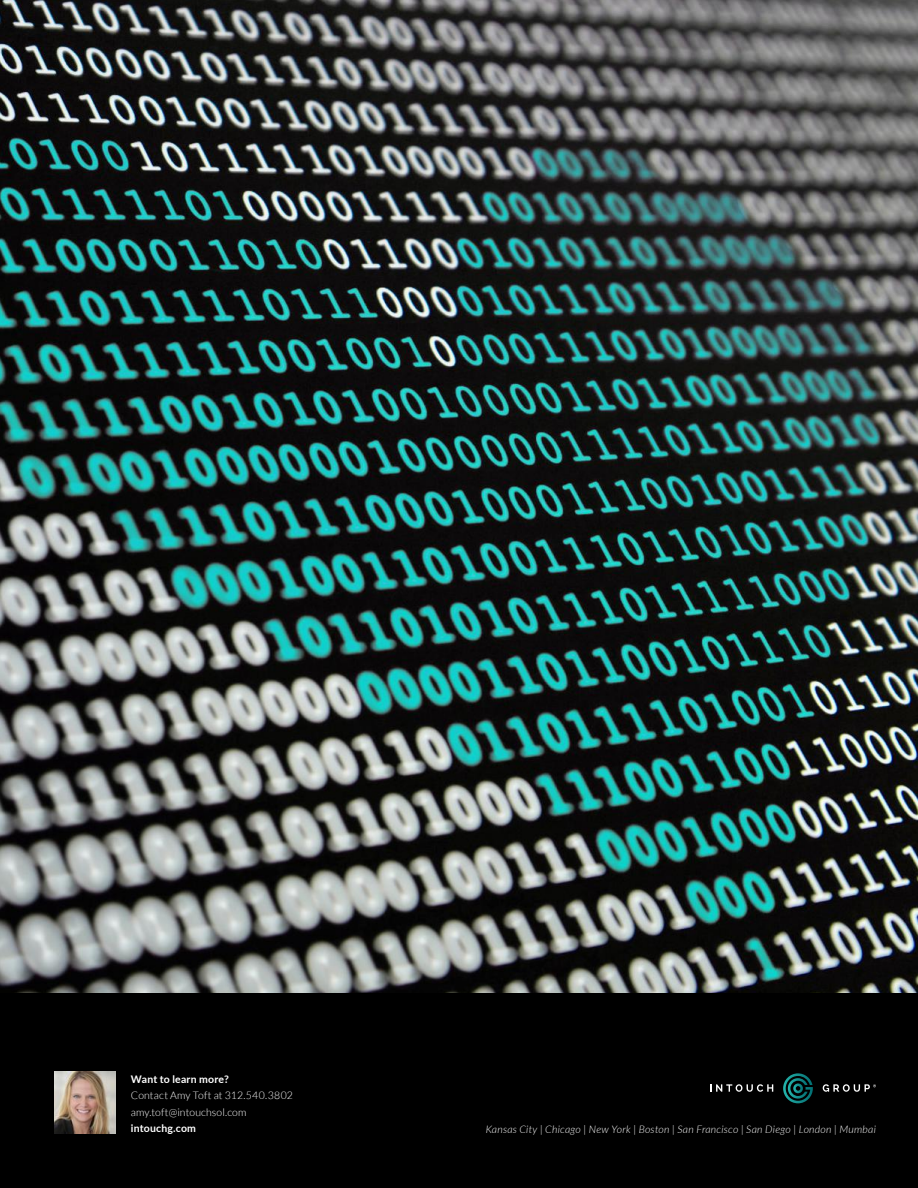
<style>
.page{position:relative;width:918px;height:1188px;background:#fff}
.page>*{position:absolute;margin:0;border:0;box-sizing:border-box;transform-origin:0 0}
.t1{font:italic 300 10.5px "Lato";letter-spacing:.02em;color:#fff}
.t2{font:300 10.5px/16.5px "Lato";letter-spacing:.015em;color:#fff}
.t3{font:700 10.5px "Lato";letter-spacing:.02em;color:#fff}
</style>
<div class="page">
<img style="left:0;top:0;width:918px;height:994px">
<div style="left:0;top:994px;width:918px;height:194px;background:#000"></div>
<img style="left:54px;top:1071px;width:62px;height:62px">
<svg style="left:783px;top:1073px;width:30px;height:30px"></svg>
<svg style="left:710px;top:1084px;width:63px;height:8px"></svg>
<svg style="left:823px;top:1084px;width:53px;height:8px"></svg>
<p class="t3" style="left:131px;top:1071px;width:99px">Want to learn more?</p>
<p class="t2" style="left:131px;top:1087px;width:164px">Contact Amy Toft at 312.540.3802 amy.toft@intouchsol.com</p>
<p class="t3" style="left:131px;top:1121px;width:67px">intouchg.com</p>
<p class="t1" style="left:486px;top:1122px;width:392px">Kansas City | Chicago | New York | Boston | San Francisco | San Diego | London | Mumbai</p>
</div>
